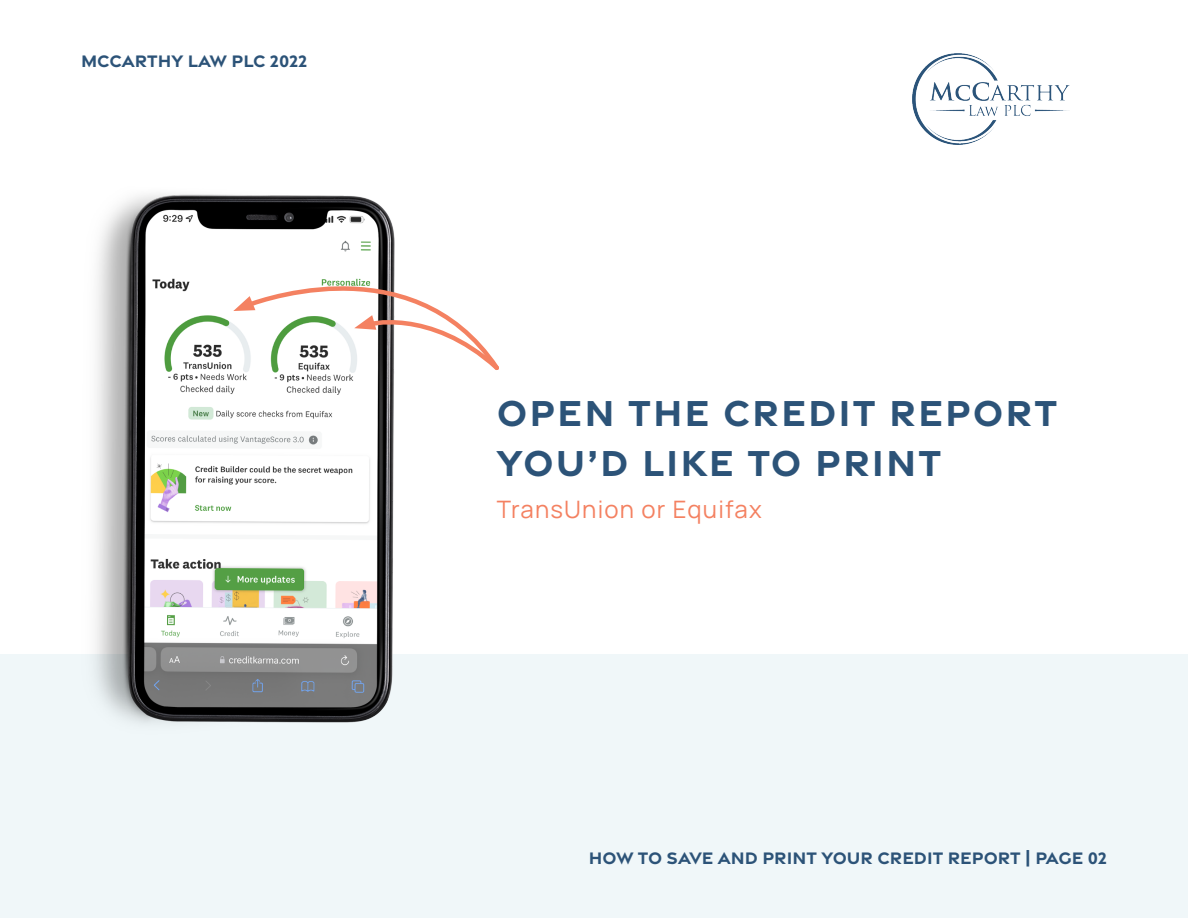
<style>
.page{position:relative;width:1188px;height:918px;background:#fff}
.page>*{position:absolute;margin:0;border:0;box-sizing:border-box;transform-origin:0 0}
.t1{font:700 39px "Gravesend Sans";letter-spacing:.05em;color:#2c5378}
.t2{font:200 24px "Manrope";letter-spacing:.05em;color:#f48161}
.t3{font:700 18px "Gravesend Sans";color:#2c5378}
</style>
<div class="page">
<div style="left:0;top:655px;width:1188px;height:263px;background:#f0f7f9"></div>
<img style="left:54px;top:194px;width:416px;height:529px">
<img style="left:913px;top:53px;width:156px;height:92px">
<svg style="left:233px;top:238px;width:266px;height:136px"></svg>
<p class="t3" style="left:81px;top:49px;width:228px">MCCARTHY LAW PLC 2022</p>
<p class="t1" style="left:497px;top:387px;width:562px">OPEN THE CREDIT REPORT</p>
<p class="t1" style="left:497px;top:438px;width:446px">YOU’D LIKE TO PRINT</p>
<p class="t2" style="left:497px;top:493px;width:266px">TransUnion or Equifax</p>
<p class="t3" style="left:589px;top:846px;width:520px">HOW TO SAVE AND PRINT YOUR CREDIT REPORT | PAGE 02</p>
</div>
